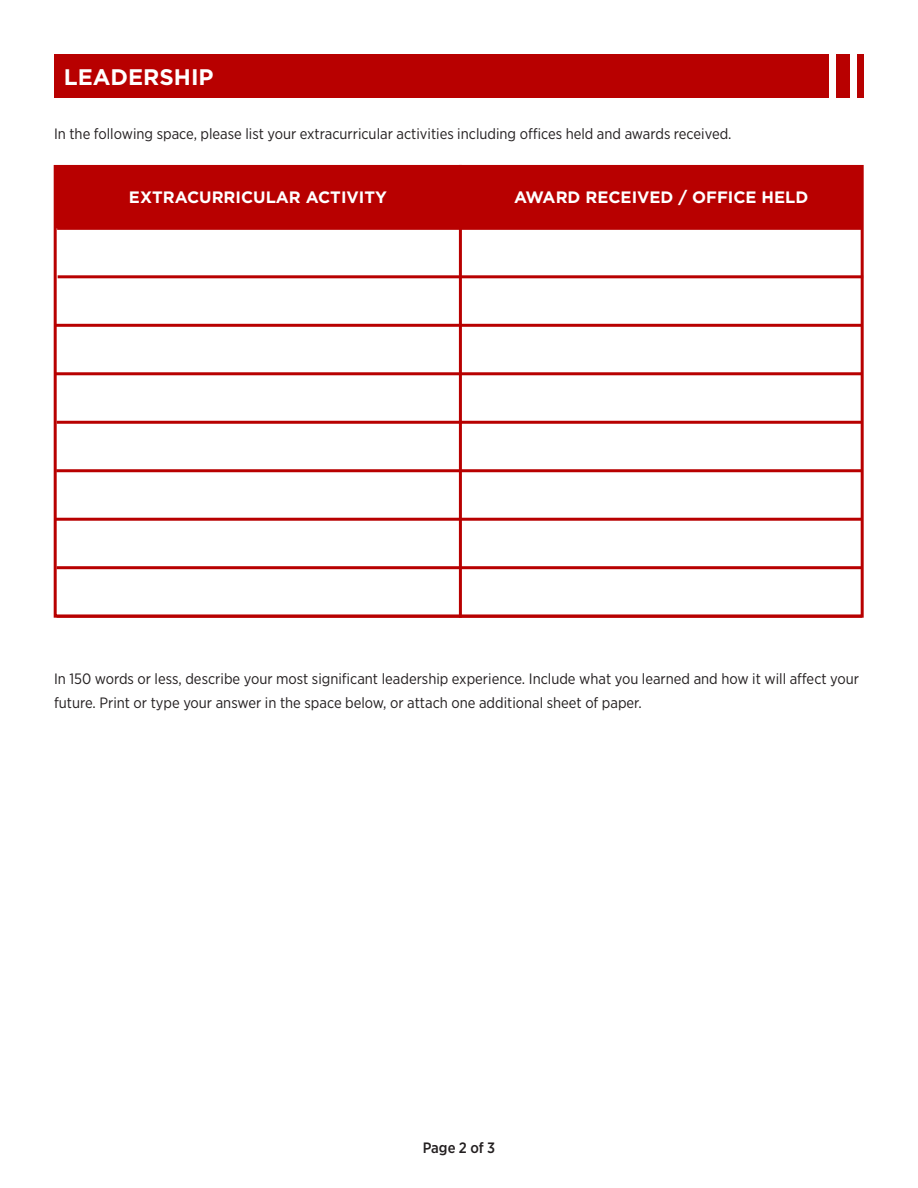
<style>
.page{position:relative;width:918px;height:1188px;background:#fff}
.page>*{position:absolute;margin:0;border:0;box-sizing:border-box;transform-origin:0 0}
.t1{font:700 22.5px "Gotham";color:#fff}
.t2{font:700 16.5px "Gotham";color:#fff}
.t3{font:15px/24px "Gotham Narrow";color:#231f20}
.t4{font:500 15px "Gotham Narrow";color:#231f20}
</style>
<div class="page">
<div style="left:56px;top:166px;width:805px;height:62px;background:#b80000"></div>
<div style="left:54px;top:165px;width:810px;height:453px;border:3px solid #b80000"></div>
<hr style="left:459px;top:165px;width:3px;height:453px;background:#b80000">
<hr style="left:57px;top:227px;width:806px;height:3px;background:#b80000">
<hr style="left:58px;top:275px;width:805px;height:3px;background:#b80000">
<hr style="left:56px;top:324px;width:805px;height:3px;background:#b80000">
<hr style="left:56px;top:372px;width:805px;height:3px;background:#b80000">
<hr style="left:57px;top:421px;width:805px;height:3px;background:#b80000">
<hr style="left:56px;top:469px;width:806px;height:3px;background:#b80000">
<hr style="left:56px;top:518px;width:805px;height:3px;background:#b80000">
<hr style="left:57px;top:566px;width:805px;height:3px;background:#b80000">
<hr style="left:57px;top:615px;width:805px;height:3px;background:#b80000">
<div style="left:54px;top:54px;width:775px;height:44px;background:#b80000"></div>
<div style="left:836px;top:54px;width:13px;height:44px;background:#b80000"></div>
<div style="left:857px;top:54px;width:7px;height:44px;background:#b80000"></div>
<p class="t1" style="left:64px;top:62px;width:151px">LEADERSHIP</p>
<p class="t3" style="left:54px;top:122px;width:679px">In the following space, please list your extracurricular activities including offices held and awards received.</p>
<p class="t2" style="left:129px;top:186px;width:260px">EXTRACURRICULAR ACTIVITY</p>
<p class="t2" style="left:514px;top:186px;width:296px">AWARD RECEIVED / OFFICE HELD</p>
<p class="t3" style="left:54px;top:666px;width:807px">In 150 words or less, describe your most significant leadership experience. Include what you learned and how it will affect your future. Print or type your answer in the space below, or attach one additional sheet of paper.</p>
<p class="t4" style="left:423px;top:1138px;width:74px">Page 2 of 3</p>
</div>
